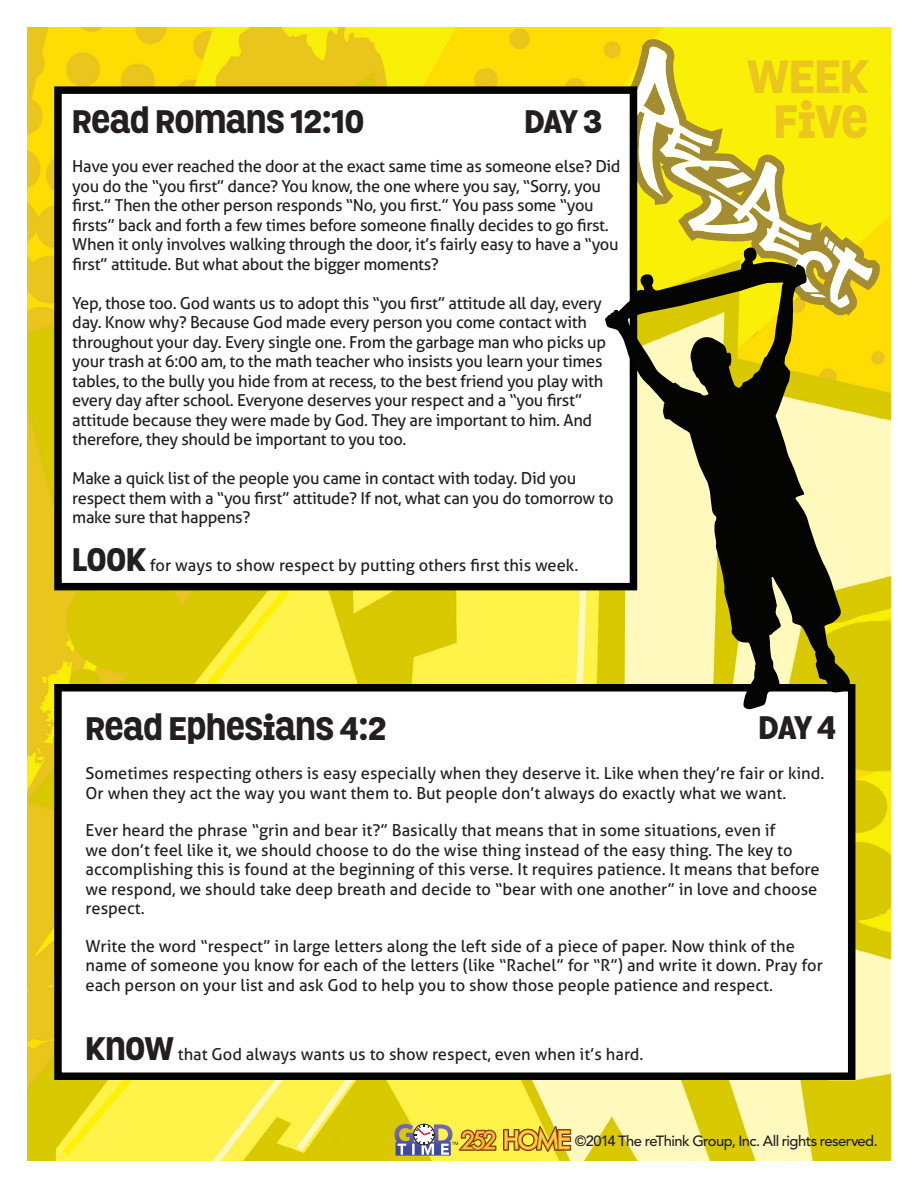
<style>
.page{position:relative;width:918px;height:1188px;background:#fff}
.page>*{position:absolute;margin:0;border:0;box-sizing:border-box;transform-origin:0 0}
.t1{font:800 45px/45px "Grota";color:#ebc61c;text-align:center}
.t2{font:800 31.5px "Grota";color:#231f20}
.t3{font:16.5px/19.5px "Aller";letter-spacing:-.02em;color:#231f20}
.t4{font:16.5px/19.5px "Aller";color:#231f20}
.t5{font:500 14.7px "Avenir LT Std";letter-spacing:-.04em;color:#231f20}
.s1{font-family:"Grota";font-weight:800;font-size:31.5px}
</style>
<div class="page">
<img style="left:27px;top:27px;width:864px;height:1134px">
<svg style="left:606px;top:38px;width:234px;height:187px;background:#f7e707"></svg>
<svg style="left:617px;top:45px;width:215px;height:201px;fill:#faef06"></svg>
<svg style="left:800px;top:225px;width:80px;height:91px;background:#dcc62e"></svg>
<div style="left:54px;top:86px;width:583px;height:504px;background:#fff;border:8px solid #000"></div>
<svg style="left:503px;top:1126px;width:68px;height:26px;background:#d9aa31"></svg>
<svg style="left:394px;top:1124px;width:102px;height:32px;background:#bba96d"></svg>
<div style="left:54px;top:684px;width:801px;height:396px;background:#fff;border:8px solid #000"></div>
<svg style="left:605px;top:246px;width:247px;height:464px;background:#a09a5b"></svg>
<p class="t2" style="left:72px;top:97px;width:294px">READ ROMANS 12:10</p>
<p class="t3" style="left:72px;top:156px;width:550px">Have you ever reached the door at the exact same time as someone else? Did you do the “you first” dance? You know, the one where you say, “Sorry, you first.” Then the other person responds “No, you first.” You pass some “you firsts” back and forth a few times before someone finally decides to go first.<br>When it only involves walking through the door, it’s fairly easy to have a “you first” attitude. But what about the bigger moments?</p>
<p class="t3" style="left:72px;top:293px;width:535px">Yep, those too. God wants us to adopt this “you first” attitude all day, every day. Know why? Because God made every person you come contact with throughout your day. Every single one. From the garbage man who picks up your trash at 6:00 am, to the math teacher who insists you learn your times tables, to the bully you hide from at recess, to the best friend you play with every day after school. Everyone deserves your respect and a “you first” attitude because they were made by God. They are important to him. And therefore, they should be important to you too.</p>
<p class="t3" style="left:72px;top:468px;width:543px">Make a quick list of the people you came in contact with today. Did you respect them with a “you first” attitude? If not, what can you do tomorrow to make sure that happens?</p>
<p class="t4" style="left:72px;top:555px;width:508px"><span class="s1">LOOK</span> for ways to show respect by putting others first this week.</p>
<p class="t2" style="left:524px;top:97px;width:79px">DAY 3</p>
<h1 class="t1" style="left:748px;top:54px;width:122px">WEEK<br>FIVE</h1>
<p class="t2" style="left:86px;top:704px;width:302px">READ EPHESIANS 4:2</p>
<p class="t4" style="left:86px;top:763px;width:740px">Sometimes respecting others is easy especially when they deserve it. Like when they’re fair or kind.<br>Or when they act the way you want them to. But people don’t always do exactly what we want.</p>
<p class="t4" style="left:86px;top:820px;width:736px">Ever heard the phrase “grin and bear it?” Basically that means that in some situations, even if<br>we don’t feel like it, we should choose to do the wise thing instead of the easy thing. The key to accomplishing this is found at the beginning of this verse. It requires patience. It means that before we respond, we should take deep breath and decide to “bear with one another” in love and choose respect.</p>
<p class="t4" style="left:86px;top:936px;width:739px">Write the word “respect” in large letters along the left side of a piece of paper. Now think of the name of someone you know for each of the letters (like “Rachel” for “R”) and write it down. Pray for each person on your list and ask God to help you to show those people patience and respect.</p>
<p class="t2" style="left:759px;top:703px;width:79px">DAY 4</p>
<p class="t4" style="left:86px;top:1044px;width:559px"><span class="s1">KNOW</span> that God always wants us to show respect, even when it’s hard.</p>
<p class="t5" style="left:575px;top:1133px;width:304px">©2014 The reThink Group, Inc. All rights reserved.</p>
</div>
